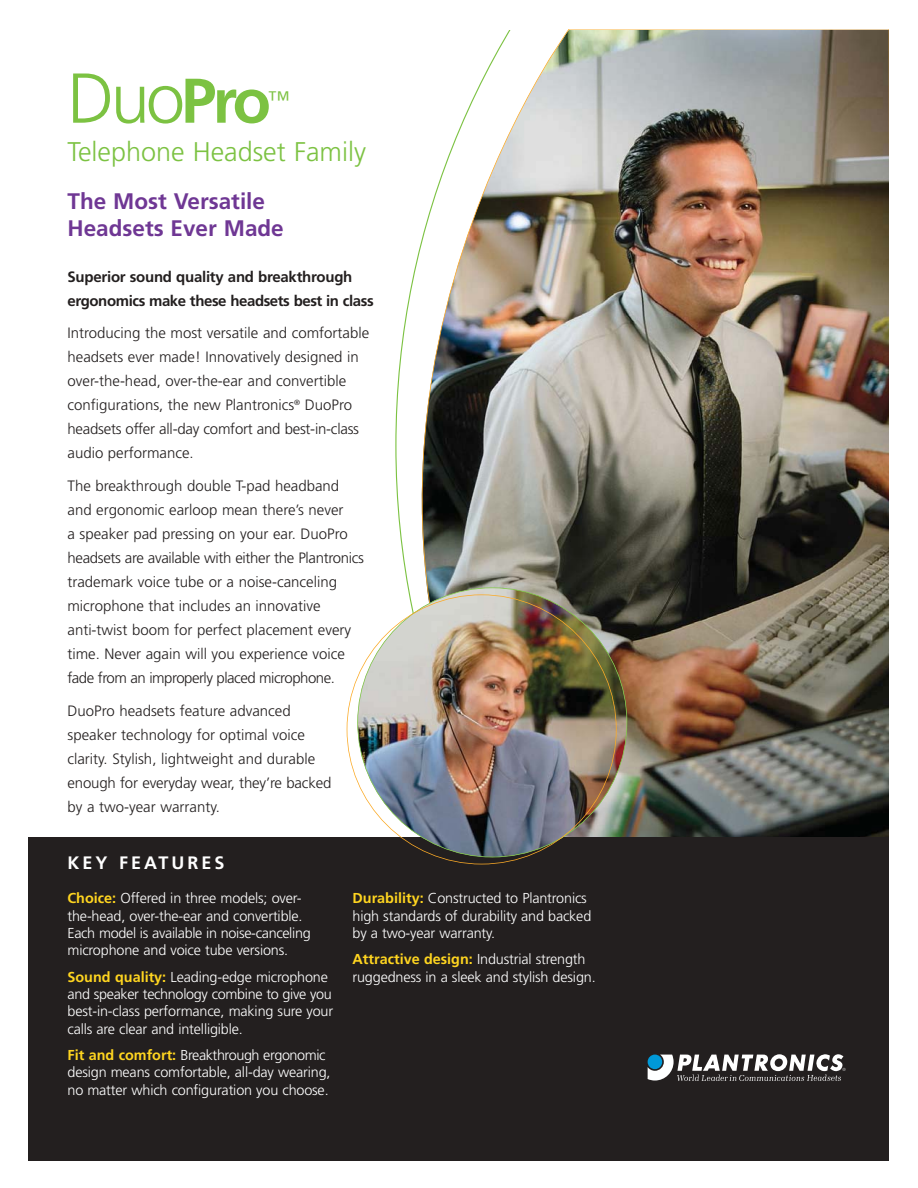
<style>
.page{position:relative;width:918px;height:1188px;background:#fff}
.page>*{position:absolute;margin:0;border:0;box-sizing:border-box;transform-origin:0 0}
.t1{font:300 70.5px "Frutiger";color:#7cc242}
.t2{font:300 27px "Frutiger";color:#7cc242}
.t3{font:700 22.5px/27px "Frutiger";color:#6f3794}
.t4{font:300 22.5px "Frutiger";color:#7cc242}
.t5{font:700 18px "Frutiger";letter-spacing:.165em;color:#fff}
.t6{font:300 15px/24px "Frutiger";color:#231f1f}
.t7{font:700 15px/24px "Frutiger";letter-spacing:-.03em;color:#231f1f}
.t8{font:300 14.4px/17.4px "Frutiger";letter-spacing:-.01em;color:#fff}
.s1{font-weight:700;font-size:63px}
.s2{font-weight:700;color:#ffd51f}
</style>
<div class="page">
<img style="left:346px;top:29px;width:543px;height:808px">
<div style="left:29px;top:837px;width:862px;height:324px;background:#231f1f"></div>
<svg style="left:648px;top:1054px;width:198px;height:27px"></svg>
<img style="left:358px;top:588px;width:269px;height:269px;border-radius:50%">
<div style="left:889px;top:16px;width:25px;height:1153px;background:#fff"></div>
<h1 class="t1" style="left:68px;top:70px;width:205px">Duo<span class="s1">Pro</span></h1>
<h3 class="t4" style="left:268px;top:90px;width:24px">™</h3>
<h2 class="t2" style="left:68px;top:140px;width:300px">Telephone Headset Family</h2>
<h3 class="t3" style="left:68px;top:190px;width:218px">The Most Versatile<br>Headsets Ever Made</h3>
<p class="t7" style="left:68px;top:266px;width:308px">Superior sound quality and breakthrough ergonomics make these headsets best in class</p>
<p class="t6" style="left:68px;top:322px;width:303px">Introducing the most versatile and comfortable headsets ever made! Innovatively designed in over-the-head, over-the-ear and convertible configurations, the new Plantronics<sup>®</sup> DuoPro headsets offer all-day comfort and best-in-class audio performance.</p>
<p class="t6" style="left:68px;top:475px;width:298px">The breakthrough double T-pad headband and ergonomic earloop mean there’s never<br>a speaker pad pressing on your ear. DuoPro headsets are available with either the Plantronics trademark voice tube or a noise-canceling microphone that includes an innovative anti-twist boom for perfect placement every time. Never again will you experience voice fade from an improperly placed microphone.</p>
<p class="t6" style="left:68px;top:700px;width:265px">DuoPro headsets feature advanced speaker technology for optimal voice clarity. Stylish, lightweight and durable enough for everyday wear, they’re backed by a two-year warranty.</p>
<p class="t5" style="left:68px;top:856px;width:159px">KEY FEATURES</p>
<p class="t8" style="left:68px;top:891px;width:245px"><span class="s2">Choice:</span> Offered in three models; over&shy;the-head, over-the-ear and convertible.<br>Each model is available in noise-canceling microphone and voice tube versions.</p>
<p class="t8" style="left:68px;top:969px;width:267px"><span class="s2">Sound quality:</span> Leading-edge microphone and speaker technology combine to give you best-in-class performance, making sure your calls are clear and intelligible.</p>
<p class="t8" style="left:68px;top:1047px;width:265px"><span class="s2">Fit and comfort:</span> Breakthrough ergonomic design means comfortable, all-day wearing, no matter which configuration you choose.</p>
<p class="t8" style="left:352px;top:891px;width:240px"><span class="s2">Durability:</span> Constructed to Plantronics high standards of durability and backed by a two-year warranty.</p>
<p class="t8" style="left:352px;top:952px;width:245px"><span class="s2">Attractive design:</span> Industrial strength ruggedness in a sleek and stylish design.</p>
</div>
